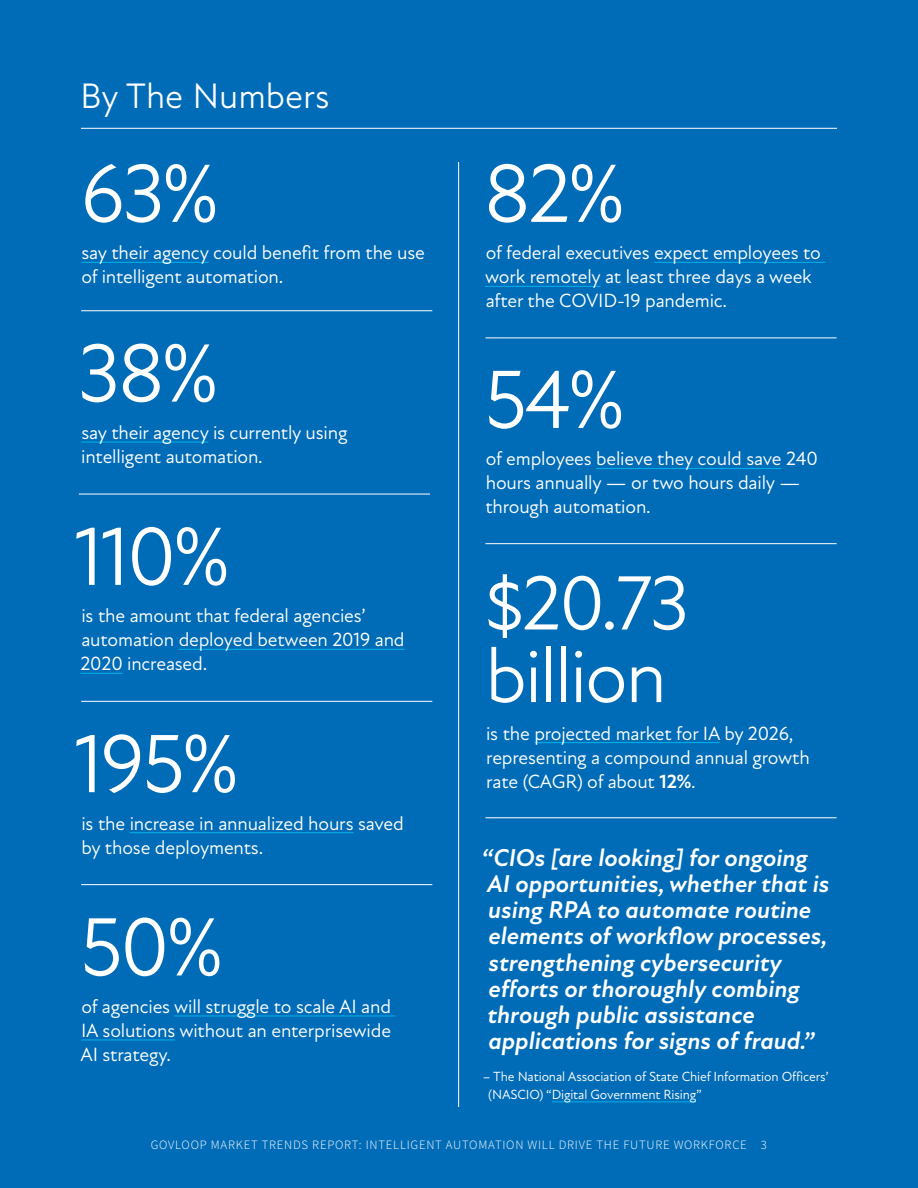
<style>
.page{position:relative;width:918px;height:1188px;background:#006cb7}
.page>*{position:absolute;margin:0;border:0;box-sizing:border-box;transform-origin:0 0}
.t1{font:84px "Atten New";letter-spacing:-.03em;color:#fff}
.t2{font:78px/72.6px "Atten New";letter-spacing:-.03em;color:#fff}
.t3{font:36px "Atten New";color:#fff}
.t4{font:italic 700 24.75px/26.2px "Atten New";color:#fff}
.t5{font:19.5px/24px "Atten New";letter-spacing:-.01em;color:#fff}
.t6{font:13.5px/18px "Atten New";letter-spacing:-.01em;color:#fff}
.t7{font:300 12.75px "Source Sans Pro";letter-spacing:.06em;color:#fff}
.s1{font-weight:700}
</style>
<div class="page">
<hr style="left:81px;top:262px;width:127px;height:1px;background:#00abe6">
<hr style="left:654px;top:262px;width:171px;height:1px;background:#00abe6">
<hr style="left:485px;top:286px;width:115px;height:1px;background:#00abe6">
<hr style="left:596px;top:468px;width:186px;height:1px;background:#00abe6">
<hr style="left:81px;top:442px;width:127px;height:1px;background:#00abe6">
<hr style="left:179px;top:649px;width:226px;height:1px;background:#00abe6">
<hr style="left:80px;top:673px;width:43px;height:1px;background:#00abe6">
<hr style="left:130px;top:832px;width:223px;height:1px;background:#00abe6">
<hr style="left:174px;top:1015px;width:221px;height:2px;background:#00abe6">
<hr style="left:81px;top:1039px;width:94px;height:2px;background:#00abe6">
<hr style="left:534px;top:742px;width:186px;height:1px;background:#00abe6">
<hr style="left:458px;top:162px;width:1px;height:945px;background:#fff">
<hr style="left:81px;top:128px;width:756px;height:1px;background:#fff">
<hr style="left:552px;top:1101px;width:144px;height:1px;background:#00abe6">
<hr style="left:81px;top:310px;width:351px;height:1px;background:#fff">
<hr style="left:485px;top:338px;width:352px;height:1px;background:#fff">
<hr style="left:485px;top:543px;width:352px;height:1px;background:#fff">
<hr style="left:485px;top:817px;width:352px;height:1px;background:#fff">
<hr style="left:79px;top:494px;width:351px;height:1px;background:#fff">
<hr style="left:81px;top:701px;width:351px;height:1px;background:#fff">
<hr style="left:81px;top:884px;width:351px;height:1px;background:#fff">
<h3 class="t3" style="left:80px;top:74px;width:251px">By The Numbers</h3>
<h1 class="t1" style="left:81px;top:144px;width:139px">63%</h1>
<p class="t5" style="left:81px;top:241px;width:345px">say their agency could benefit from the use of intelligent automation.</p>
<h1 class="t1" style="left:78px;top:324px;width:142px">38%</h1>
<p class="t5" style="left:81px;top:421px;width:268px">say their agency is currently using intelligent automation.</p>
<h1 class="t1" style="left:484px;top:144px;width:142px">82%</h1>
<p class="t5" style="left:485px;top:241px;width:337px">of federal executives expect employees to work remotely at least three days a week after the COVID-19 pandemic.</p>
<h1 class="t1" style="left:484px;top:350px;width:142px">54%</h1>
<p class="t5" style="left:485px;top:447px;width:334px">of employees believe they could save 240 hours annually — or two hours daily — through automation.</p>
<h1 class="t1" style="left:74px;top:507px;width:157px">110%</h1>
<p class="t5" style="left:80px;top:604px;width:326px">is the amount that federal agencies’ automation deployed between 2019 and<br>2020 increased.</p>
<h2 class="t2" style="left:485px;top:568px;width:206px">$20.73 billion</h2>
<p class="t5" style="left:486px;top:721px;width:325px">is the projected market for IA by 2026, representing a compound annual growth rate (CAGR) of about <span class="s1">12%</span>.</p>
<h1 class="t1" style="left:74px;top:714px;width:165px">195%</h1>
<p class="t5" style="left:81px;top:811px;width:324px">is the increase in annualized hours saved by those deployments.</p>
<p class="t4" style="left:482px;top:845px;width:349px">“CIOs [are looking] for ongoing<br>AI opportunities, whether that is using RPA to automate routine elements of workflow processes, strengthening cybersecurity efforts or thoroughly combing through public assistance applications for signs of fraud.”</p>
<p class="t6" style="left:488px;top:1068px;width:342px;text-indent:-5px">– The National Association of State Chief Information Officers’ (NASCIO) “Digital Government Rising”</p>
<p class="t7" style="left:151px;top:1137px;width:618px">GOVLOOP MARKET TRENDS REPORT: INTELLIGENT AUTOMATION WILL DRIVE THE FUTURE WORKFORCE 3</p>
<h1 class="t1" style="left:80px;top:898px;width:144px">50%</h1>
<p class="t5" style="left:80px;top:995px;width:312px;text-align:justify">of agencies will struggle to scale AI and IA solutions without an enterprisewide AI strategy.</p>
</div>
